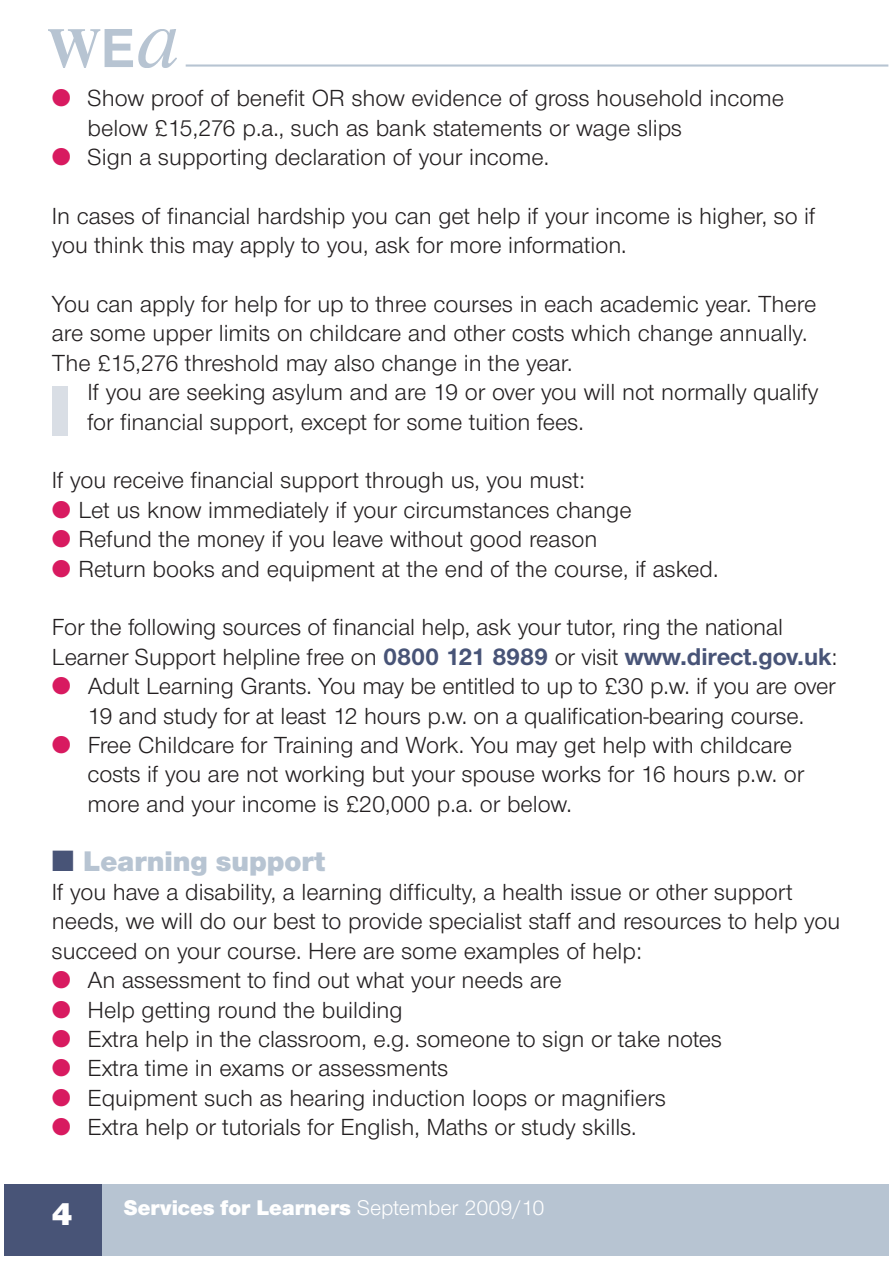
<style>
.page{position:relative;width:893px;height:1263px;background:#fff}
.page>*{position:absolute;margin:0;border:0;box-sizing:border-box;transform-origin:0 0}
.t1{font:900 33.6px "Nimbus Sans Novus T";color:#fff}
.t2{font:900 29.4px "Nimbus Sans Novus T";color:#b7c4d2}
.t3{font:24.15px/29.4px "Nimbus Sans Novus T";color:#231f20}
.t4{font:900 22.05px "Nimbus Sans Novus T";color:#fff}
.s1{color:#d81a60}
.s2{font-weight:700;font-size:25.2px;color:#485477}
.s3{color:#485477}
.s4{font-weight:400}
</style>
<div class="page">
<div style="left:4px;top:1185px;width:884px;height:71px;background:#b7c4d2"></div>
<div style="left:4px;top:1185px;width:98px;height:71px;background:#485477"></div>
<img style="left:49px;top:30px;width:128px;height:37px">
<div style="left:52px;top:386px;width:15px;height:50px;background:#d9dee5"></div>
<hr style="left:186px;top:64px;width:702px;height:3px;background:#b7c4d2">
<p class="t3" style="left:88px;top:86px;width:698px;text-indent:-36px"><span class="s1">●</span> Show proof of benefit OR show evidence of gross household income below £15,276 p.a., such as bank statements or wage slips</p>
<p class="t3" style="left:52px;top:144px;width:499px"><span class="s1">●</span> Sign a supporting declaration of your income.</p>
<p class="t3" style="left:52px;top:203px;width:765px">In cases of financial hardship you can get help if your income is higher, so if you think this may apply to you, ask for more information.</p>
<p class="t3" style="left:52px;top:291px;width:766px">You can apply for help for up to three courses in each academic year. There are some upper limits on childcare and other costs which change annually.<br>The £15,276 threshold may also change in the year.</p>
<p class="t3" style="left:88px;top:380px;width:732px">If you are seeking asylum and are 19 or over you will not normally qualify for financial support, except for some tuition fees.</p>
<p class="t3" style="left:52px;top:468px;width:534px">If you receive financial support through us, you must:</p>
<p class="t3" style="left:52px;top:497px;width:581px"><span class="s1">●</span> Let us know immediately if your circumstances change</p>
<p class="t3" style="left:52px;top:527px;width:547px"><span class="s1">●</span> Refund the money if you leave without good reason</p>
<p class="t3" style="left:52px;top:556px;width:668px"><span class="s1">●</span> Return books and equipment at the end of the course, if asked.</p>
<p class="t3" style="left:52px;top:615px;width:787px">For the following sources of financial help, ask your tutor, ring the national<br>Learner Support helpline free on <span class="s2">0800 121 8989</span> or visit <span class="s2">www.direct.gov.uk</span>:</p>
<p class="t3" style="left:52px;top:674px;width:785px;text-align:center"><span class="s1">●</span> Adult Learning Grants. You may be entitled to up to £30 p.w. if you are over<br>19 and study for at least 12 hours p.w. on a qualification-bearing course.</p>
<p class="t3" style="left:88px;top:732px;width:718px;text-indent:-36px"><span class="s1">●</span> Free Childcare for Training and Work. You may get help with childcare costs if you are not working but your spouse works for 16 hours p.w. or more and your income is £20,000 p.a. or below.</p>
<p class="t2" style="left:52px;top:850px;width:275px"><span class="s3">■</span> Learning support</p>
<p class="t3" style="left:52px;top:879px;width:790px">If you have a disability, a learning difficulty, a health issue or other support needs, we will do our best to provide specialist staff and resources to help you succeed on your course. Here are some examples of help:</p>
<p class="t3" style="left:52px;top:968px;width:511px"><span class="s1">●</span> An assessment to find out what your needs are</p>
<p class="t3" style="left:52px;top:997px;width:352px"><span class="s1">●</span> Help getting round the building</p>
<p class="t3" style="left:52px;top:1026px;width:671px"><span class="s1">●</span> Extra help in the classroom, e.g. someone to sign or take notes</p>
<p class="t3" style="left:52px;top:1056px;width:398px"><span class="s1">●</span> Extra time in exams or assessments</p>
<p class="t3" style="left:52px;top:1085px;width:616px"><span class="s1">●</span> Equipment such as hearing induction loops or magnifiers</p>
<p class="t3" style="left:52px;top:1115px;width:586px"><span class="s1">●</span> Extra help or tutorials for English, Maths or study skills.</p>
<h1 class="t1" style="left:52px;top:1202px;width:22px">4</h1>
<p class="t4" style="left:124px;top:1200px;width:422px">Services for Learners <span class="s4">September 2009/10</span></p>
</div>
